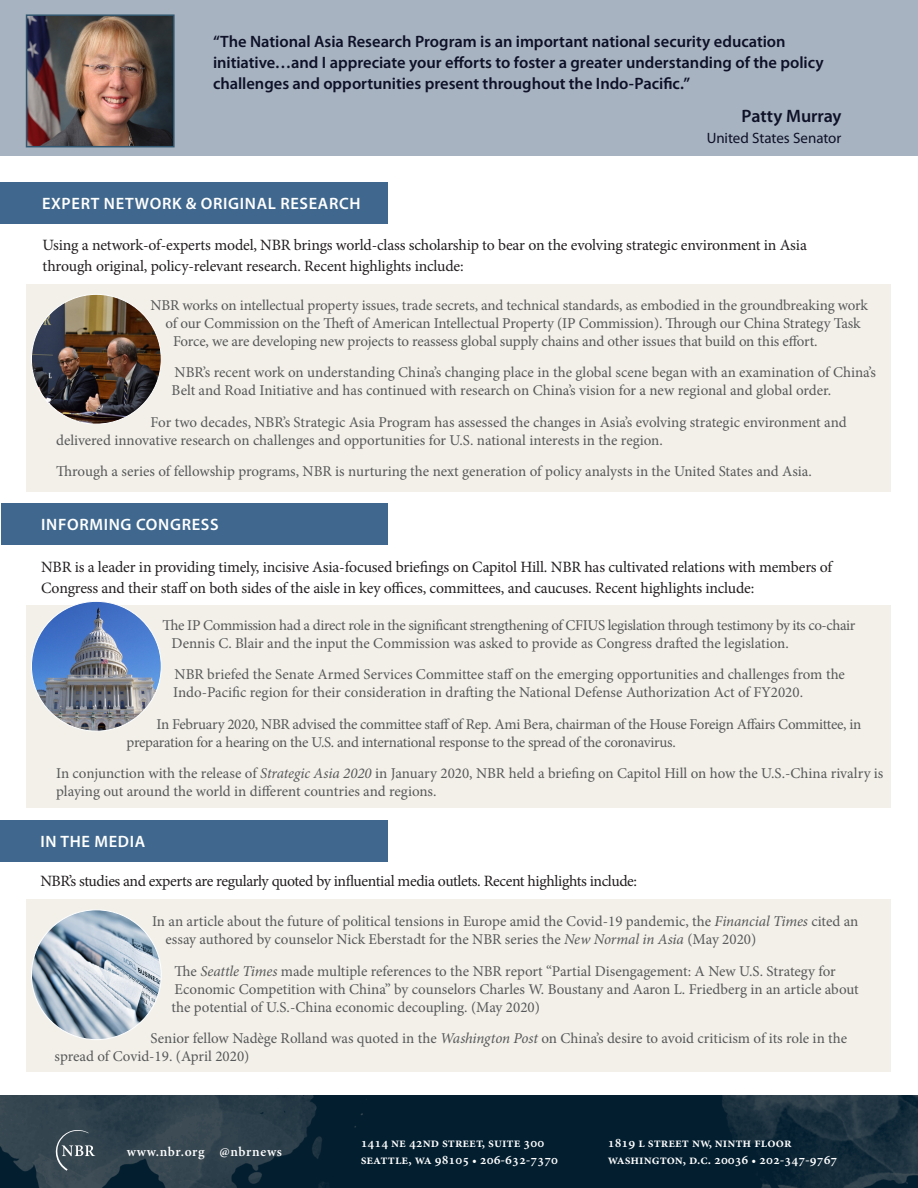
<style>
.page{position:relative;width:918px;height:1188px;background:#fff}
.page>*{position:absolute;margin:0;border:0;box-sizing:border-box;transform-origin:0 0}
.A__Body_Text_1{font:600 18px "Myriad Pro";letter-spacing:-.005em;color:#0e1128}
.A__Body_Text_1-2{font:600 16.5px/21px "Myriad Pro";color:#0e1128}
.A__Second_Level_Head{font:600 16.5px "Myriad Pro";letter-spacing:.04em;color:#fff}
.A__Second_Level_Head-2{font:15.75px/21px "Minion Pro";letter-spacing:-.015em;color:#231f20}
.A__Second_Level_Head-3{font:15px/18px "Minion Pro";letter-spacing:-.005em;color:#57585a}
.A__Second_Level_Head-4{font:15px/18px "Minion Pro";letter-spacing:-.025em;color:#57585a}
.A__Body_Text_1-3{font:15px "Myriad Pro";color:#0e1128}
.Expert_Commentary__A{font:600 13.5px "Minion Pro";color:#fff}
.s1{font-style:italic}
.s2{font-size:12px}
</style>
<div class="page">
<div style="left:0;top:182px;width:388px;height:42px;background:#40688e"></div>
<div style="left:0;top:0;width:918px;height:156px;background:#a7b3c0"></div>
<div style="left:26px;top:606px;width:865px;height:202px;background:#f2f0e8"></div>
<div style="left:26px;top:284px;width:865px;height:208px;background:#f2f0e8"></div>
<img style="left:29px;top:17px;width:143px;height:127px">
<div style="left:26px;top:14px;width:149px;height:133px;border:2px solid #335871"></div>
<div style="left:0;top:820px;width:388px;height:42px;background:#40688e"></div>
<div style="left:26px;top:899px;width:865px;height:172px;background:#f2f0e8"></div>
<div style="left:1px;top:503px;width:387px;height:42px;background:#40688e"></div>
<img style="left:31px;top:294px;width:130px;height:130px;border-radius:65px">
<img style="left:31px;top:910px;width:130px;height:130px;border-radius:65px">
<img style="left:31px;top:601px;width:130px;height:130px;border-radius:65px">
<img style="left:1px;top:1095px;width:917px;height:93px">
<svg style="left:56px;top:1130px;width:39px;height:41px;background:#515f67"></svg>
<p class="A__Body_Text_1-2" style="left:213px;top:30px;width:612px">“The National Asia Research Program is an important national security education initiative…and I appreciate your efforts to foster a greater understanding of the policy challenges and opportunities present throughout the Indo-Pacific.”</p>
<p class="A__Body_Text_1" style="left:742px;top:104px;width:101px">Patty Murray</p>
<p class="A__Body_Text_1-3" style="left:707px;top:128px;width:136px">United States Senator</p>
<p class="A__Second_Level_Head" style="left:42px;top:193px;width:320px">EXPERT NETWORK &amp; ORIGINAL RESEARCH</p>
<p class="A__Second_Level_Head-2" style="left:43px;top:234px;width:766px">Using a network-of-experts model, NBR brings world-class scholarship to bear on the evolving strategic environment in Asia through original, policy-relevant research. Recent highlights include:</p>
<p class="A__Second_Level_Head-3" style="left:151px;top:296px;width:719px">NBR works on intellectual property issues, trade secrets, and technical standards, as embodied in the groundbreaking work</p>
<p class="A__Second_Level_Head-3" style="left:166px;top:314px;width:696px">of our Commission on the Theft of American Intellectual Property (IP Commission). Through our China Strategy Task</p>
<p class="A__Second_Level_Head-3" style="left:173px;top:332px;width:646px">Force, we are developing new projects to reassess global supply chains and other issues that build on this effort.</p>
<p class="A__Second_Level_Head-3" style="left:172px;top:364px;width:706px">NBR’s recent work on understanding China’s changing place in the global scene began with an examination of China’s<br>Belt and Road Initiative and has continued with research on China’s vision for a new regional and global order.</p>
<p class="A__Second_Level_Head-3" style="left:56px;top:413px;width:792px;text-indent:94px">For two decades, NBR’s Strategic Asia Program has assessed the changes in Asia’s evolving strategic environment and delivered innovative research on challenges and opportunities for U.S. national interests in the region.</p>
<p class="A__Second_Level_Head-3" style="left:56px;top:463px;width:757px">Through a series of fellowship programs, NBR is nurturing the next generation of policy analysts in the United States and Asia.</p>
<p class="A__Second_Level_Head" style="left:41px;top:514px;width:179px">INFORMING CONGRESS</p>
<p class="A__Second_Level_Head-2" style="left:41px;top:556px;width:793px">NBR is a leader in providing timely, incisive Asia-focused briefings on Capitol Hill. NBR has cultivated relations with members of<br>Congress and their staff on both sides of the aisle in key offices, committees, and caucuses. Recent highlights include:</p>
<p class="A__Second_Level_Head-3" style="left:172px;top:616px;width:685px;text-indent:-9px">The IP Commission had a direct role in the significant strengthening of CFIUS legislation through testimony by its co-chair<br>Dennis C. Blair and the input the Commission was asked to provide as Congress drafted the legislation.</p>
<p class="A__Second_Level_Head-3" style="left:173px;top:666px;width:673px">NBR briefed the Senate Armed Services Committee staff on the emerging opportunities and challenges from the<br>Indo-Pacific region for their consideration in drafting the National Defense Authorization Act of FY2020.</p>
<p class="A__Second_Level_Head-4" style="left:127px;top:715px;width:736px;text-indent:30px">In February 2020, NBR advised the committee staff of Rep. Ami Bera, chairman of the House Foreign Affairs Committee, in preparation for a hearing on the U.S. and international response to the spread of the coronavirus.</p>
<p class="A__Second_Level_Head-3" style="left:56px;top:765px;width:829px">In conjunction with the release of <span class="s1">Strategic Asia 2020</span> in January 2020, NBR held a briefing on Capitol Hill on how the U.S.-China rivalry is playing out around the world in different countries and regions.</p>
<p class="A__Second_Level_Head" style="left:41px;top:831px;width:106px">IN THE MEDIA</p>
<p class="A__Second_Level_Head-2" style="left:40px;top:870px;width:598px">NBR’s studies and experts are regularly quoted by influential media outlets. Recent highlights include:</p>
<p class="A__Second_Level_Head-3" style="left:166px;top:912px;width:694px;text-indent:-14px">In an article about the future of political tensions in Europe amid the Covid-19 pandemic, the <span class="s1">Financial Times</span> cited an essay authored by counselor Nick Eberstadt for the NBR series the <span class="s1">New Normal in Asia</span> (May 2020)</p>
<p class="A__Second_Level_Head-3" style="left:172px;top:962px;width:689px">The <span class="s1">Seattle Times</span> made multiple references to the NBR report “Partial Disengagement: A New U.S. Strategy for<br>Economic Competition with China” by counselors Charles W. Boustany and Aaron L. Friedberg in an article about the potential of U.S.-China economic decoupling. (May 2020)</p>
<p class="A__Second_Level_Head-3" style="left:55px;top:1029px;width:794px;text-indent:96px">Senior fellow Nadège Rolland was quoted in the <span class="s1">Washington Post</span> on China’s desire to avoid criticism of its role in the spread of Covid-19. (April 2020)</p>
<p class="Expert_Commentary__A" style="left:127px;top:1144px;width:157px">www.nbr.org @nbrnews</p>
<p class="Expert_Commentary__A" style="left:361px;top:1135px;width:185px">1414 ne 42nd street, suite 300</p>
<p class="Expert_Commentary__A" style="left:361px;top:1151px;width:199px">seattle, wa 98105 <span class="s2">•</span> 206-632-7370</p>
<p class="Expert_Commentary__A" style="left:608px;top:1135px;width:185px">1819 l street nw, ninth floor</p>
<p class="Expert_Commentary__A" style="left:608px;top:1151px;width:231px">washington, d.c. 20036 <span class="s2">•</span> 202-347-9767</p>
</div>
